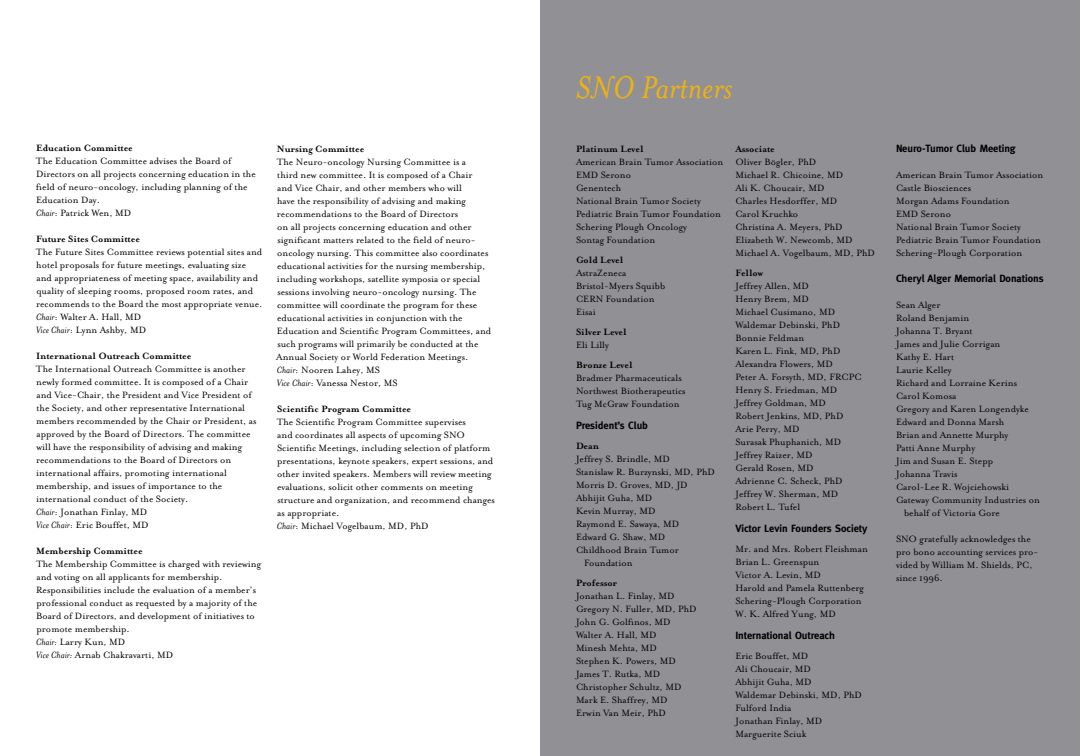
<style>
.page{position:relative;width:1080px;height:756px;background:#fff}
.page>*{position:absolute;margin:0;border:0;box-sizing:border-box;transform-origin:0 0}
.t1{font:italic 36px "Mrs Eaves";color:#eeb211}
.t2{font:10.5px/13px "Mrs Eaves Roman";color:#000}
.t3{font:700 10.5px "Mrs Eaves";color:#000}
.t4{font:700 10.5px "Meta";color:#000}
.s1{font-family:"Mrs Eaves";font-style:italic}
</style>
<div class="page">
<div style="left:541px;top:0;width:539px;height:756px;background:#919195"></div>
<p class="t3" style="left:36px;top:142px;width:98px">Education Committee</p>
<p class="t2" style="left:36px;top:155px;width:222px">The Education Committee advises the Board of Directors on all projects concerning education in the field of neuro-oncology, including planning of the Education Day.<br><span class="s1">Chair</span>: Patrick Wen, MD</p>
<p class="t3" style="left:36px;top:233px;width:105px">Future Sites Committee</p>
<p class="t2" style="left:36px;top:246px;width:228px">The Future Sites Committee reviews potential sites and hotel proposals for future meetings, evaluating size and appropriateness of meeting space, availability and quality of sleeping rooms, proposed room rates, and recommends to the Board the most appropriate venue.<br><span class="s1">Chair</span>: Walter A. Hall, MD<br><span class="s1">Vice Chair</span>: Lynn Ashby, MD</p>
<p class="t3" style="left:36px;top:350px;width:157px">International Outreach Committee</p>
<p class="t2" style="left:36px;top:363px;width:222px">The International Outreach Committee is another newly formed committee. It is composed of a Chair and Vice-Chair, the President and Vice President of the Society, and other representative International members recommended by the Chair or President, as approved by the Board of Directors. The committee will have the responsibility of advising and making recommendations to the Board of Directors on international affairs, promoting international membership, and issues of importance to the international conduct of the Society.<br><span class="s1">Chair</span>: Jonathan Finlay, MD<br><span class="s1">Vice Chair</span>: Eric Bouffet, MD</p>
<p class="t3" style="left:36px;top:545px;width:108px">Membership Committee</p>
<p class="t2" style="left:36px;top:558px;width:227px">The Membership Committee is charged with reviewing and voting on all applicants for membership.<br>Responsibilities include the evaluation of a member’s professional conduct as requested by a majority of the Board of Directors, and development of initiatives to promote membership.<br><span class="s1">Chair:</span> Larry Kun, MD<br><span class="s1">Vice Chair:</span> Arnab Chakravarti, MD</p>
<p class="t3" style="left:277px;top:142px;width:89px">Nursing Committee</p>
<p class="t2" style="left:276px;top:155px;width:216px">The Neuro-oncology Nursing Committee is a<br>third new committee. It is composed of a Chair<br>and Vice Chair, and other members who will<br>have the responsibility of advising and making recommendations to the Board of Directors<br>on all projects concerning education and other significant matters related to the field of neuro&shy;oncology nursing. This committee also coordinates educational activities for the nursing membership, including workshops, satellite symposia or special sessions involving neuro-oncology nursing. The committee will coordinate the program for these educational activities in conjunction with the Education and Scientific Program Committees, and such programs will primarily be conducted at the Annual Society or World Federation Meetings.<br><span class="s1">Chair</span>: Nooren Lahey, MS<br><span class="s1">Vice Chair</span>: Vanessa Nestor, MS</p>
<p class="t3" style="left:277px;top:402px;width:135px">Scientific Program Committee</p>
<p class="t2" style="left:276px;top:415px;width:220px">The Scientific Program Committee supervises<br>and coordinates all aspects of upcoming SNO Scientific Meetings, including selection of platform presentations, keynote speakers, expert sessions, and other invited speakers. Members will review meeting evaluations, solicit other comments on meeting structure and organization, and recommend changes as appropriate.<br><span class="s1">Chair</span>: Michael Vogelbaum, MD, PhD</p>
<h1 class="t1" style="left:576px;top:68px;width:158px">SNO Partners</h1>
<p class="t3" style="left:576px;top:142px;width:69px">Platinum Level</p>
<p class="t2" style="left:576px;top:155px;width:149px">American Brain Tumor Association<br>EMD Serono<br>Genentech<br>National Brain Tumor Society<br>Pediatric Brain Tumor Foundation<br>Schering Plough Oncology<br>Sontag Foundation</p>
<p class="t3" style="left:576px;top:253px;width:49px">Gold Level</p>
<p class="t2" style="left:576px;top:266px;width:91px">AstraZeneca<br>Bristol-Myers Squibb<br>CERN Foundation<br>Eisai</p>
<p class="t3" style="left:576px;top:325px;width:52px">Silver Level</p>
<p class="t2" style="left:576px;top:338px;width:34px">Eli Lilly</p>
<p class="t3" style="left:576px;top:358px;width:58px">Bronze Level</p>
<p class="t2" style="left:576px;top:371px;width:111px">Bradmer Pharmaceuticals<br>Northwest Biotherapeutics<br>Tug McGraw Foundation</p>
<p class="t4" style="left:576px;top:419px;width:74px">President’s Club</p>
<p class="t3" style="left:576px;top:439px;width:24px">Dean</p>
<p class="t2" style="left:576px;top:452px;width:96px">Jeffrey S. Brindle, MD</p>
<p class="t2" style="left:576px;top:465px;width:140px">Stanislaw R. Burzynski, MD, PhD</p>
<p class="t2" style="left:576px;top:478px;width:113px">Morris D. Groves, MD, JD</p>
<p class="t2" style="left:576px;top:491px;width:78px">Abhijit Guha, MD</p>
<p class="t2" style="left:576px;top:504px;width:81px">Kevin Murray, MD</p>
<p class="t2" style="left:576px;top:517px;width:105px">Raymond E. Sawaya, MD</p>
<p class="t2" style="left:576px;top:530px;width:91px">Edward G. Shaw, MD</p>
<p class="t2" style="left:576px;top:543px;width:104px">Childhood Brain Tumor</p>
<p class="t2" style="left:584px;top:556px;width:50px">Foundation</p>
<p class="t3" style="left:576px;top:576px;width:43px">Professor</p>
<p class="t2" style="left:576px;top:589px;width:122px">Jonathan L. Finlay, MD<br>Gregory N. Fuller, MD, PhD<br>John G. Golfinos, MD<br>Walter A. Hall, MD<br>Minesh Mehta, MD<br>Stephen K. Powers, MD<br>James T. Rutka, MD<br>Christopher Schultz, MD<br>Mark E. Shaffrey, MD<br>Erwin Van Meir, PhD</p>
<p class="t3" style="left:735px;top:142px;width:41px">Associate</p>
<p class="t2" style="left:735px;top:155px;width:141px">Oliver Bögler, PhD<br>Michael R. Chicoine, MD<br>Ali K. Choucair, MD<br>Charles Hesdorffer, MD<br>Carol Kruchko<br>Christina A. Meyers, PhD<br>Elizabeth W. Newcomb, MD<br>Michael A. Vogelbaum, MD, PhD</p>
<p class="t3" style="left:735px;top:266px;width:29px">Fellow</p>
<p class="t2" style="left:735px;top:279px;width:128px">Jeffrey Allen, MD<br>Henry Brem, MD<br>Michael Cusimano, MD<br>Waldemar Debinski, PhD<br>Bonnie Feldman<br>Karen L. Fink, MD, PhD<br>Alexandra Flowers, MD<br>Peter A. Forsyth, MD, FRCPC<br>Henry S. Friedman, MD<br>Jeffrey Goldman, MD<br>Robert Jenkins, MD, PhD<br>Arie Perry, MD<br>Surasak Phuphanich, MD<br>Jeffrey Raizer, MD<br>Gerald Rosen, MD<br>Adrienne C. Scheck, PhD<br>Jeffrey W. Sherman, MD<br>Robert L. Tufel</p>
<p class="t4" style="left:735px;top:522px;width:133px">Victor Levin Founders Society</p>
<p class="t2" style="left:735px;top:542px;width:134px">Mr. and Mrs. Robert Fleishman<br>Brian L. Greenspun<br>Victor A. Levin, MD<br>Harold and Pamela Ruttenberg<br>Schering-Plough Corporation<br>W. K. Alfred Yung, MD</p>
<p class="t4" style="left:735px;top:629px;width:101px">International Outreach</p>
<p class="t2" style="left:735px;top:649px;width:128px">Eric Bouffet, MD<br>Ali Choucair, MD<br>Abhijit Guha, MD<br>Waldemar Debinski, MD, PhD<br>Fulford India<br>Jonathan Finlay, MD<br>Marguerite Sciuk</p>
<p class="t4" style="left:896px;top:142px;width:121px">Neuro-Tumor Club Meeting</p>
<p class="t2" style="left:896px;top:169px;width:149px">American Brain Tumor Association<br>Castle Biosciences<br>Morgan Adams Foundation<br>EMD Serono<br>National Brain Tumor Society<br>Pediatric Brain Tumor Foundation<br>Schering-Plough Corporation</p>
<p class="t4" style="left:896px;top:272px;width:149px">Cheryl Alger Memorial Donations</p>
<p class="t2" style="left:896px;top:299px;width:46px">Sean Alger</p>
<p class="t2" style="left:896px;top:312px;width:75px">Roland Benjamin</p>
<p class="t2" style="left:896px;top:325px;width:78px">Johanna T. Bryant</p>
<p class="t2" style="left:896px;top:338px;width:106px">James and Julie Corrigan</p>
<p class="t2" style="left:896px;top:351px;width:60px">Kathy E. Hart</p>
<p class="t2" style="left:896px;top:364px;width:57px">Laurie Kelley</p>
<p class="t2" style="left:896px;top:377px;width:123px">Richard and Lorraine Kerins</p>
<p class="t2" style="left:896px;top:390px;width:62px">Carol Komosa</p>
<p class="t2" style="left:896px;top:403px;width:134px">Gregory and Karen Longendyke</p>
<p class="t2" style="left:896px;top:416px;width:110px">Edward and Donna Marsh</p>
<p class="t2" style="left:896px;top:429px;width:114px">Brian and Annette Murphy</p>
<p class="t2" style="left:896px;top:442px;width:81px">Patti Anne Murphy</p>
<p class="t2" style="left:896px;top:455px;width:99px">Jim and Susan E. Stepp</p>
<p class="t2" style="left:896px;top:468px;width:63px">Johanna Travis</p>
<p class="t2" style="left:896px;top:481px;width:115px">Carol-Lee R. Wojciehowski</p>
<p class="t2" style="left:896px;top:494px;width:145px">Gateway Community Industries on</p>
<p class="t2" style="left:904px;top:507px;width:97px">behalf of Victoria Gore</p>
<p class="t2" style="left:896px;top:533px;width:144px">SNO gratefully acknowledges the pro bono accounting services pro&shy;vided by William M. Shields, PC, since 1996.</p>
</div>
